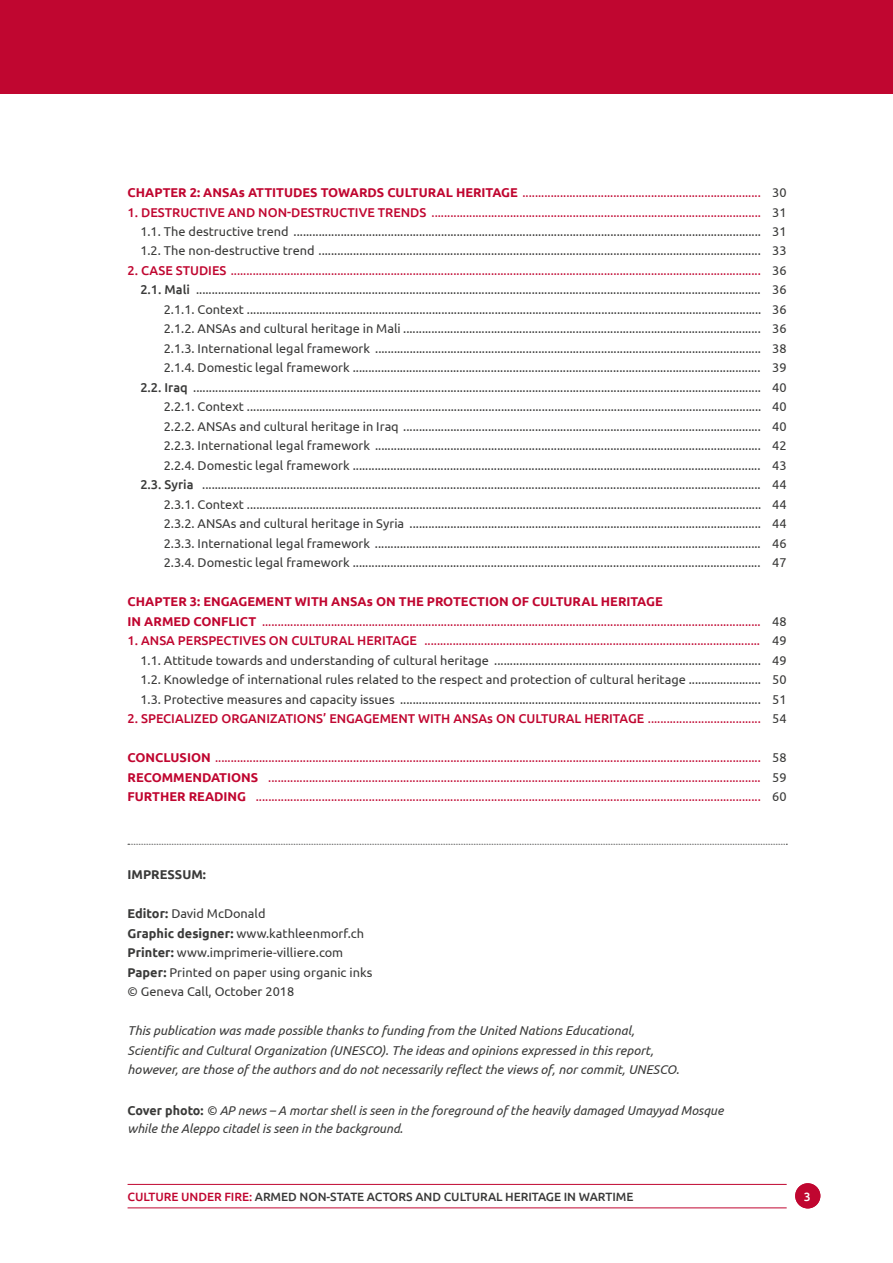
<style>
.page{position:relative;width:893px;height:1263px;background:#fff}
.page>*{position:absolute;margin:0;border:0;box-sizing:border-box;transform-origin:0 0}
.t1{font:12.75px/19.5px "Ubuntu";color:#3a3a39;text-align:justify}
.t2{font:12.75px/19.5px "Ubuntu";color:#c00630}
.t3{font:italic 12.75px/19.5px "Ubuntu";color:#3a3a39}
.t4{font:500 12.75px "Ubuntu";color:#c00630}
.t5{font:700 12.75px "Ubuntu";color:#3a3a39}
.t6{font:500 12px "Ubuntu";letter-spacing:-.005em;color:#3a3a39}
.t7{font:500 12px "Ubuntu";color:#fff}
.s1{font-weight:700}
.s2{font-weight:500;color:#c00630}
.s3{color:#c00630}
.s4{font-weight:500}
.s5{font-weight:400}
.s6{font-weight:700;font-style:normal}
</style>
<div class="page">
<svg style="left:128px;top:844px;width:659px;height:1px"></svg>
<div style="left:0;top:0;width:893px;height:94px;background:#c00630"></div>
<div style="left:795px;top:1183px;width:25px;height:25px;background:#c00630;border-radius:50%"></div>
<hr style="left:128px;top:1207px;width:659px;height:1px;background:#c00630">
<hr style="left:128px;top:1184px;width:659px;height:1px;background:#c00630">
<p class="t2" style="left:128px;top:182px;width:635px"><span class="s1">CHAPTER 2: ANSAs ATTITUDES TOWARDS CULTURAL HERITAGE</span> ............................................................................</p>
<p class="t1" style="left:140px;top:202px;width:622px;text-indent:-13px"><span class="s2">1. DESTRUCTIVE AND NON-DESTRUCTIVE TRENDS</span> <span class="s3">.........................................................................................................<br></span>1.1. The destructive trend .....................................................................................................................................................<br>1.2. The non-destructive trend .............................................................................................................................................</p>
<p class="t1" style="left:128px;top:260px;width:635px;text-align:right"><span class="s2">2. CASE STUDIES</span> <span class="s3">.........................................................................................................................................................................<br></span><span class="s4">2.1. Mali</span> ....................................................................................................................................................................................<br>2.1.1. Context ....................................................................................................................................................................<br>2.1.2. ANSAs and cultural heritage in Mali ..................................................................................................................<br>2.1.3. International legal framework ...........................................................................................................................<br>2.1.4. Domestic legal framework ..................................................................................................................................<br><span class="s4">2.2. Iraq</span> .....................................................................................................................................................................................<br>2.2.1. Context ....................................................................................................................................................................<br>2.2.2. ANSAs and cultural heritage in Iraq ..................................................................................................................<br>2.2.3. International legal framework ...........................................................................................................................<br>2.2.4. Domestic legal framework ..................................................................................................................................<br><span class="s4">2.3. Syria</span> ..................................................................................................................................................................................<br>2.3.1. Context ....................................................................................................................................................................<br>2.3.2. ANSAs and cultural heritage in Syria ................................................................................................................<br>2.3.3. International legal framework ...........................................................................................................................<br>2.3.4. Domestic legal framework ..................................................................................................................................</p>
<p class="t2" style="left:128px;top:592px;width:635px"><span class="s1">CHAPTER 3: ENGAGEMENT WITH ANSAs ON THE PROTECTION OF CULTURAL HERITAGE<br>IN ARMED CONFLICT</span> ...............................................................................................................................................................</p>
<p class="t1" style="left:140px;top:631px;width:622px;text-indent:-13px"><span class="s2">1. ANSA PERSPECTIVES ON CULTURAL HERITAGE</span> <span class="s3">...........................................................................................................<br></span>1.1. Attitude towards and understanding of cultural heritage .....................................................................................<br>1.2. Knowledge of international rules related to the respect and protection of cultural heritage .......................<br>1.3. Protective measures and capacity issues ...................................................................................................................</p>
<p class="t4" style="left:128px;top:711px;width:635px">2. SPECIALIZED ORGANIZATIONS’ ENGAGEMENT WITH ANSAs ON CULTURAL HERITAGE <span class="s5">....................................</span></p>
<p class="t2" style="left:128px;top:748px;width:635px;text-align:justify"><span class="s1">CONCLUSION</span> ..............................................................................................................................................................................<br><span class="s1">RECOMMENDATIONS</span> .............................................................................................................................................................<br><span class="s1">FURTHER READING</span> .................................................................................................................................................................</p>
<p class="t1" style="left:772px;top:182px;width:16px">30<br>31<br>31<br>33<br>36<br>36<br>36<br>36<br>38<br>39<br>40<br>40<br>40<br>42<br>43<br>44<br>44<br>44<br>46<br>47</p>
<p class="t1" style="left:772px;top:611px;width:16px">48<br>49<br>49<br>50<br>51<br>54</p>
<p class="t1" style="left:772px;top:748px;width:16px">58<br>59<br>60</p>
<p class="t5" style="left:128px;top:867px;width:80px">IMPRESSUM:</p>
<p class="t1" style="left:128px;top:904px;width:246px;text-align:left"><span class="s1">Editor:</span> David McDonald<br><span class="s1">Graphic designer:</span> www.kathleenmorf.ch <span class="s1">Printer:</span> www.imprimerie-villiere.com <span class="s1">Paper:</span> Printed on paper using organic inks © Geneva Call, October 2018</p>
<p class="t3" style="left:128px;top:1021px;width:553px">This publication was made possible thanks to funding from the United Nations Educational,<br>Scientific and Cultural Organization (UNESCO). The ideas and opinions expressed in this report, however, are those of the authors and do not necessarily reflect the views of, nor commit, UNESCO.</p>
<p class="t3" style="left:128px;top:1101px;width:598px;line-height:18px"><span class="s6">Cover photo:</span> © AP news – A mortar shell is seen in the foreground of the heavily damaged Umayyad Mosque while the Aleppo citadel is seen in the background.</p>
<p class="t6" style="left:128px;top:1189px;width:507px"><span class="s3">CULTURE UNDER FIRE:</span> ARMED NON-STATE ACTORS AND CULTURAL HERITAGE IN WARTIME</p>
<p class="t7" style="left:803px;top:1188px;width:8px">3</p>
</div>
